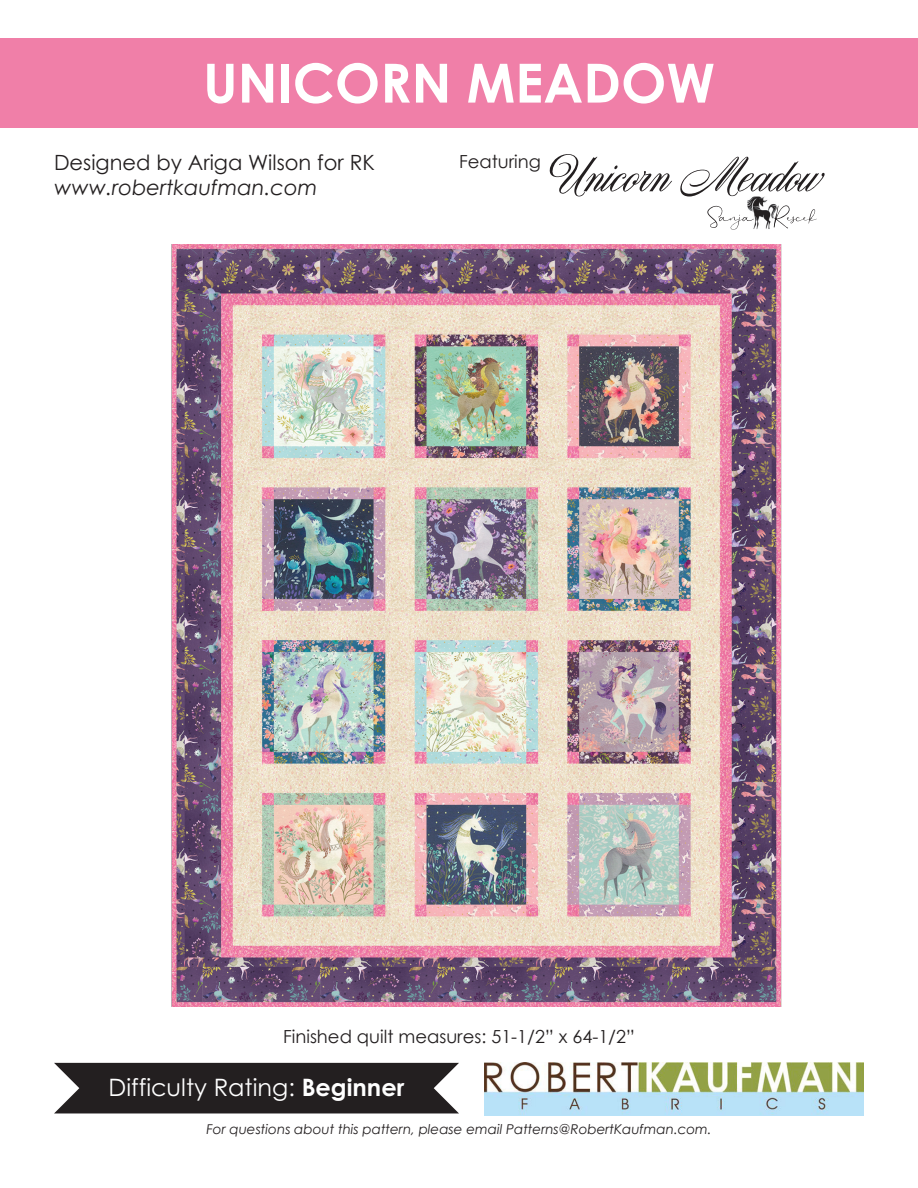
<style>
.page{position:relative;width:918px;height:1188px;background:#fff}
.page>*{position:absolute;margin:0;border:0;box-sizing:border-box;transform-origin:0 0}
.t1{font:700 67.5px "Century Gothic";color:#fff}
.Pattern_Title{font:700 54px "Century Gothic";color:#fff}
.t2{font:24px "Century Gothic";color:#fff}
.t3{font:21px "Century Gothic";color:#231f20}
.t4{font:italic 21px "Century Gothic";color:#231f20}
.t5{font:18px "Century Gothic";color:#231f20}
.t6{font:italic 13.5px "Century Gothic";color:#231f20}
.s1{font-weight:700}
</style>
<div class="page">
<div style="left:54px;top:1063px;width:405px;height:50px;background:#231f20"></div>
<div style="left:0;top:38px;width:918px;height:90px;background:#f07fa8"></div>
<img style="left:484px;top:1063px;width:379px;height:52px">
<svg style="left:550px;top:154px;width:275px;height:43px"></svg>
<svg style="left:707px;top:205px;width:110px;height:25px"></svg>
<img style="left:747px;top:197px;width:30px;height:32px">
<img style="left:747px;top:213px;width:30px;height:14px">
<img style="left:171px;top:245px;width:611px;height:761px">
<p class="t1" style="left:290px;top:27px;width:334px">Just Kisses</p>
<p class="Pattern_Title" style="left:203px;top:42px;width:513px">UNICORN MEADOW</p>
<p class="t3" style="left:54px;top:148px;width:322px">Designed by Ariga Wilson for RK</p>
<p class="t4" style="left:54px;top:173px;width:265px">www.robertkaufman.com</p>
<p class="t5" style="left:459px;top:148px;width:83px">Featuring</p>
<p class="t5" style="left:283px;top:1024px;width:353px">Finished quilt measures: 51-1/2” x 64-1/2”</p>
<p class="t2" style="left:109px;top:1070px;width:297px">Difficulty Rating: <span class="s1">Beginner</span></p>
<p class="t6" style="left:206px;top:1120px;width:507px">For questions about this pattern, please email Patterns@RobertKaufman.com.</p>
</div>
